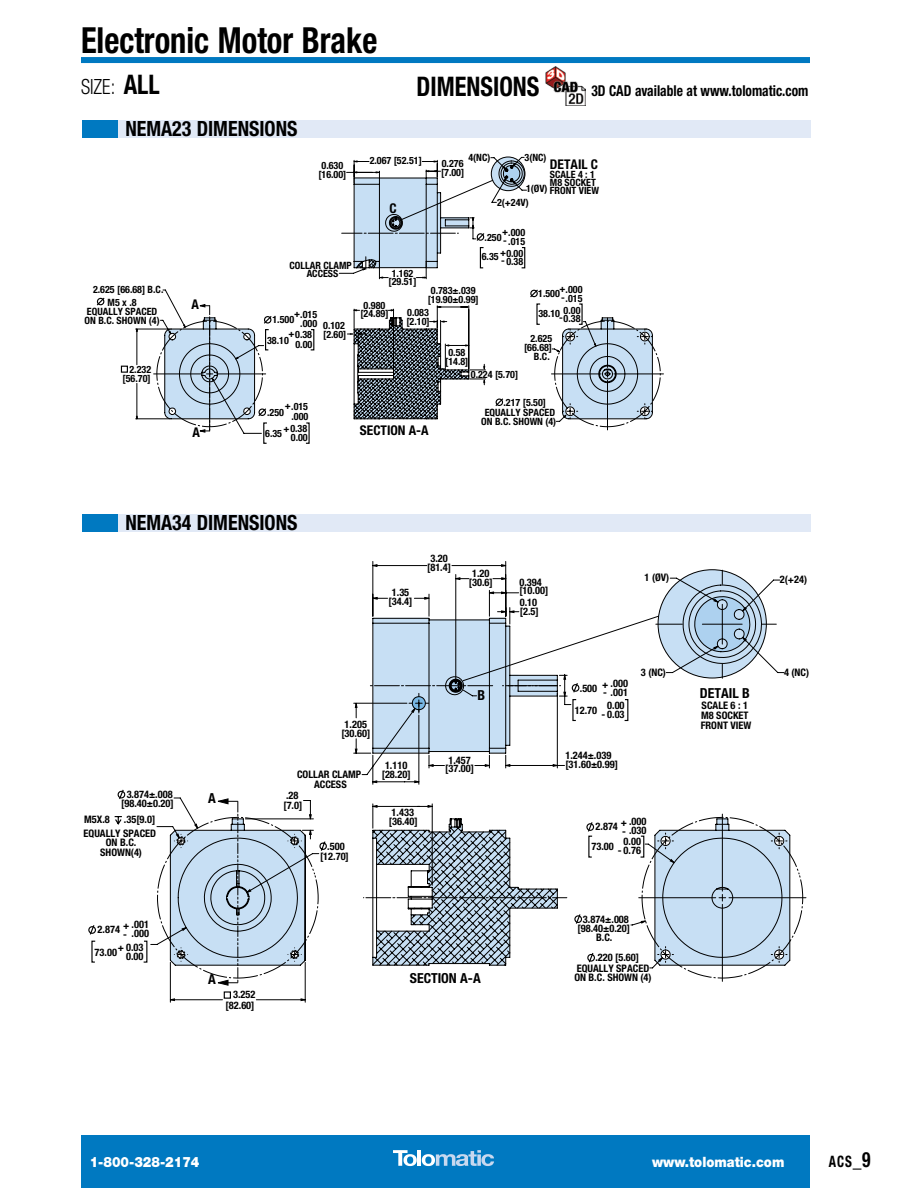
<style>
.page{position:relative;width:918px;height:1188px;background:#fff}
.page>*{position:absolute;margin:0;border:0;box-sizing:border-box;transform-origin:0 0}
.t1{font:700 condensed 36px "Helvetica Neue LT Std";color:#000;scale:.9 1}
.t2{font:700 condensed 27px "Helvetica Neue LT Std";color:#000;scale:.9 1}
.t3{font:700 condensed 21px "Helvetica Neue LT Std";color:#000;scale:.95 1}
.t4{font:300 condensed 21px "Helvetica Neue LT Std";color:#000;scale:.9 1}
.t5{font:700 condensed 15.75px "Helvetica Neue LT Std";color:#000;scale:.83 1}
.t6{font:700 condensed 15px "Helvetica Neue LT Std";color:#000;scale:.9 1}
.t7{font:900 14.25px "Helvetica Neue LT Std";color:#fff;scale:.9 1}
.t8{font:700 condensed 13.8px "Helvetica Neue";color:#000}
.t9{font:700 condensed 13.35px "Helvetica Neue";color:#000}
.t10{font:700 condensed 10.35px/9.1px "Helvetica Neue";color:#000}
.t11{font:700 condensed 10.05px/9px "Helvetica Neue";color:#000}
.s1{font-weight:700;font-size:27px}
.s2{font-size:21px}
</style>
<div class="page">
<hr style="left:154px;top:374px;width:49px;height:1px;background:#000">
<div style="left:491px;top:157px;width:34px;height:34px;border:1px solid #000;border-radius:50%"></div>
<div style="left:263px;top:422px;width:5px;height:22px;border:1px solid #000"></div>
<div style="left:121px;top:366px;width:7px;height:7px;border:1px solid #000"></div>
<svg style="left:96px;top:297px;width:9px;height:9px"></svg>
<div style="left:521px;top:247px;width:4px;height:21px;border:1px solid #000"></div>
<svg style="left:157px;top:289px;width:504px;height:143px"></svg>
<svg style="left:498px;top:160px;width:27px;height:27px"></svg>
<svg style="left:342px;top:170px;width:144px;height:100px"></svg>
<svg style="left:114px;top:816px;width:8px;height:9px"></svg>
<hr style="left:729px;top:897px;width:77px;height:1px;background:#000">
<svg style="left:746px;top:820px;width:57px;height:155px"></svg>
<svg style="left:746px;top:579px;width:30px;height:93px"></svg>
<svg style="left:89px;top:925px;width:6px;height:10px"></svg>
<div style="left:88px;top:926px;width:8px;height:8px;border:1px solid #000;border-radius:50%"></div>
<svg style="left:118px;top:789px;width:7px;height:10px"></svg>
<div style="left:118px;top:791px;width:7px;height:7px;border:1px solid #000;border-radius:50%"></div>
<svg style="left:157px;top:826px;width:13px;height:160px"></svg>
<svg style="left:170px;top:565px;width:576px;height:436px"></svg>
<div style="left:81px;top:57px;width:729px;height:6px;background:#0079c1"></div>
<div style="left:81px;top:1135px;width:729px;height:53px;background:#0079c1"></div>
<svg style="left:393px;top:1150px;width:101px;height:16px"></svg>
<img style="left:546px;top:66px;width:39px;height:39px">
<div style="left:82px;top:120px;width:37px;height:18px;background:#0079c1"></div>
<div style="left:119px;top:120px;width:692px;height:18px;background:#e1e9f6"></div>
<div style="left:82px;top:514px;width:37px;height:18px;background:#0079c1"></div>
<div style="left:119px;top:514px;width:692px;height:18px;background:#e1e9f6"></div>
<h1 class="t1" style="left:81px;top:18px;width:331px">Electronic Motor Brake</h1>
<h3 class="t4" style="left:81px;top:75px;width:89px">SIZE: <span class="s1">ALL</span></h3>
<h3 class="t3" style="left:125px;top:116px;width:183px">NEMA23 DIMENSIONS</h3>
<h2 class="t2" style="left:417px;top:70px;width:138px">DIMENSIONS</h2>
<h3 class="t6" style="left:591px;top:82px;width:243px">3D CAD available at www.tolomatic.com</h3>
<p class="t11" style="left:468px;top:153px;width:23px">4(NC)</p>
<p class="t11" style="left:525px;top:153px;width:23px">3(NC)</p>
<p class="t11" style="left:497px;top:198px;width:33px">2(+24V)</p>
<p class="t11" style="left:370px;top:156px;width:54px">2.067 [52.51]</p>
<p class="t9" style="left:550px;top:156px;width:50px">DETAIL C</p>
<p class="t11" style="left:550px;top:170px;width:51px;line-height:8.1px">SCALE 4 : 1<br>M8 SOCKET<br>FRONT VIEW</p>
<p class="t11" style="left:318px;top:161px;width:30px;text-align:center">0.630 [16.00]</p>
<p class="t11" style="left:441px;top:159px;width:25px">0.276 [7.00]</p>
<p class="t11" style="left:526px;top:184px;width:23px">1(ØV)</p>
<p class="t9" style="left:390px;top:201px;width:9px">C</p>
<p class="t11" style="left:508px;top:228px;width:18px">.000</p>
<p class="t11" style="left:485px;top:233px;width:18px">.250</p>
<p class="t11" style="left:502px;top:227px;width:25px;line-height:9.9px">+ -.015</p>
<p class="t11" style="left:93px;top:285px;width:72px">2.625 [66.68] B.C.</p>
<p class="t11" style="left:85px;top:298px;width:77px;text-align:center">M5 x .8<br>EQUALLY SPACED<br>ON B.C. SHOWN (4)</p>
<p class="t11" style="left:123px;top:365px;width:30px;text-align:right">2.232 [56.70]</p>
<p class="t9" style="left:191px;top:297px;width:9px">A</p>
<p class="t11" style="left:290px;top:261px;width:64px;line-height:8.6px;text-align:center">COLLAR CLAMP<br>ACCESS</p>
<p class="t11" style="left:272px;top:315px;width:23px">1.500</p>
<p class="t11" style="left:294px;top:310px;width:24px;text-align:right">+.015 .000</p>
<p class="t11" style="left:323px;top:321px;width:25px">0.102 [2.60]</p>
<p class="t11" style="left:267px;top:335px;width:23px">38.10</p>
<p class="t11" style="left:288px;top:330px;width:25px;line-height:9.4px;text-align:right">+0.38<br>0.00</p>
<p class="t11" style="left:500px;top:249px;width:25px;line-height:8.1px;text-align:right">+0.00<br>0.38</p>
<p class="t11" style="left:482px;top:252px;width:24px">6.35 -</p>
<p class="t11" style="left:389px;top:268px;width:30px;text-align:center">1.162 [29.51]</p>
<p class="t11" style="left:428px;top:286px;width:52px;text-align:center">0.783±.039 [19.90±0.99]</p>
<p class="t11" style="left:360px;top:300px;width:30px;text-align:center">0.980 [24.89]</p>
<p class="t11" style="left:406px;top:308px;width:25px">0.083 [2.10]</p>
<p class="t11" style="left:566px;top:285px;width:18px">.000</p>
<p class="t11" style="left:538px;top:289px;width:23px">1.500</p>
<p class="t11" style="left:559px;top:283px;width:25px;line-height:9.9px">+ -.015</p>
<p class="t11" style="left:538px;top:308px;width:26px">38.10-</p>
<p class="t11" style="left:564px;top:306px;width:18px;line-height:8.1px">0.00<br>0.38</p>
<p class="t11" style="left:445px;top:348px;width:25px;text-align:center">0.58 [14.8]</p>
<p class="t11" style="left:524px;top:334px;width:30px;text-align:right">2.625 [66.68]<br>B.C.</p>
<p class="t11" style="left:471px;top:370px;width:49px">0.224 [5.70]</p>
<p class="t11" style="left:267px;top:408px;width:18px">.250</p>
<p class="t11" style="left:285px;top:402px;width:25px;line-height:9.4px;text-align:right">+.015 .000</p>
<p class="t11" style="left:265px;top:429px;width:18px">6.35</p>
<p class="t11" style="left:284px;top:424px;width:26px;text-align:right">+0.38<br>0.00</p>
<p class="t9" style="left:193px;top:424px;width:9px">A</p>
<p class="t9" style="left:360px;top:422px;width:70px">SECTION A-A</p>
<p class="t11" style="left:485px;top:397px;width:72px;line-height:10.6px;text-indent:19px">.217 [5.50]<br>EQUALLY SPACED</p>
<p class="t11" style="left:481px;top:417px;width:77px">ON B.C. SHOWN (4)</p>
<h3 class="t3" style="left:125px;top:510px;width:183px">NEMA34 DIMENSIONS</h3>
<p class="t10" style="left:392px;top:588px;width:19px">1.35</p>
<p class="t10" style="left:389px;top:597px;width:25px">[34.4]</p>
<p class="t10" style="left:430px;top:554px;width:19px">3.20</p>
<p class="t10" style="left:427px;top:562px;width:25px">[81.4]</p>
<p class="t10" style="left:472px;top:568px;width:19px">1.20</p>
<p class="t10" style="left:469px;top:577px;width:25px">[30.6]</p>
<p class="t10" style="left:519px;top:577px;width:24px">0.394</p>
<p class="t10" style="left:519px;top:586px;width:30px">[10.00]</p>
<p class="t10" style="left:520px;top:598px;width:19px">0.10</p>
<p class="t10" style="left:520px;top:607px;width:20px">[2.5]</p>
<p class="t10" style="left:645px;top:573px;width:26px">1 (ØV)</p>
<p class="t10" style="left:780px;top:575px;width:29px">2(+24)</p>
<p class="t10" style="left:345px;top:719px;width:24px">1.205</p>
<p class="t10" style="left:341px;top:728px;width:30px">[30.60]</p>
<p class="t10" style="left:641px;top:667px;width:27px">3 (NC)</p>
<p class="t10" style="left:784px;top:667px;width:27px">4 (NC)</p>
<p class="t10" style="left:611px;top:678px;width:19px">.000</p>
<p class="t10" style="left:580px;top:684px;width:30px">.500 +</p>
<p class="t10" style="left:603px;top:688px;width:26px">- .001</p>
<h3 class="t8" style="left:477px;top:687px;width:9px">B</h3>
<h3 class="t8" style="left:700px;top:685px;width:51px">DETAIL B</h3>
<p class="t10" style="left:701px;top:700px;width:52px;line-height:10.4px">SCALE 6 : 1<br>M8 SOCKET<br>FRONT VIEW</p>
<p class="t10" style="left:575px;top:706px;width:32px">12.70 -</p>
<p class="t10" style="left:607px;top:700px;width:19px">0.00<br>0.03</p>
<p class="t10" style="left:448px;top:755px;width:24px">1.457</p>
<p class="t10" style="left:385px;top:761px;width:24px">1.110</p>
<p class="t10" style="left:445px;top:764px;width:30px">[37.00]</p>
<p class="t10" style="left:297px;top:769px;width:66px;line-height:9.6px;text-align:center">COLLAR CLAMP<br>ACCESS</p>
<p class="t10" style="left:382px;top:770px;width:30px">[28.20]</p>
<p class="t10" style="left:565px;top:751px;width:48px">1.244±.039</p>
<p class="t10" style="left:565px;top:760px;width:54px">[31.60±0.99]</p>
<p class="t10" style="left:127px;top:790px;width:48px">3.874±.008</p>
<p class="t10" style="left:121px;top:798px;width:54px">[98.40±0.20]</p>
<p class="t10" style="left:84px;top:815px;width:27px">M5X.8</p>
<p class="t10" style="left:84px;top:813px;width:74px;line-height:13.5px;text-align:right">.35[9.0]<br>EQUALLY SPACED</p>
<p class="t10" style="left:100px;top:838px;width:43px;text-align:center">ON B.C.<br>SHOWN(4)</p>
<h3 class="t8" style="left:208px;top:789px;width:9px">A</h3>
<p class="t10" style="left:286px;top:790px;width:14px">.28</p>
<p class="t10" style="left:283px;top:800px;width:20px">[7.0]</p>
<p class="t10" style="left:327px;top:842px;width:19px">.500</p>
<p class="t10" style="left:320px;top:852px;width:30px">[12.70]</p>
<p class="t10" style="left:392px;top:807px;width:24px">1.433</p>
<p class="t10" style="left:389px;top:817px;width:30px">[36.40]</p>
<p class="t10" style="left:629px;top:816px;width:19px">.000</p>
<p class="t10" style="left:596px;top:822px;width:33px">2.874 +</p>
<p class="t10" style="left:622px;top:826px;width:26px">- .030</p>
<p class="t10" style="left:591px;top:842px;width:32px">73.00 -</p>
<p class="t10" style="left:624px;top:837px;width:19px">0.00<br>0.76</p>
<p class="t10" style="left:132px;top:920px;width:19px">.001</p>
<p class="t10" style="left:98px;top:925px;width:33px">2.874 +</p>
<p class="t10" style="left:123px;top:929px;width:27px">- .000</p>
<p class="t10" style="left:583px;top:909px;width:48px;line-height:18.6px;text-align:center">3.874±.008<br>B.C.</p>
<p class="t10" style="left:578px;top:923px;width:54px">[98.40±0.20]</p>
<p class="t10" style="left:95px;top:948px;width:24px">73.00</p>
<p class="t10" style="left:118px;top:943px;width:27px;text-align:right">+ 0.03<br>0.00</p>
<h3 class="t8" style="left:208px;top:971px;width:9px">A</h3>
<h3 class="t8" style="left:410px;top:970px;width:72px">SECTION A-A</h3>
<p class="t10" style="left:577px;top:952px;width:74px;line-height:10.6px;text-indent:19px">.220 [5.60]<br>EQUALLY SPACED</p>
<p class="t10" style="left:574px;top:973px;width:79px">ON B.C. SHOWN (4)</p>
<p class="t10" style="left:233px;top:990px;width:24px">3.252</p>
<p class="t10" style="left:226px;top:1000px;width:30px">[82.60]</p>
<h3 class="t7" style="left:90px;top:1153px;width:124px">1-800-328-2174</h3>
<h3 class="t7" style="left:652px;top:1153px;width:149px">www.tolomatic.com</h3>
<h3 class="t5" style="left:829px;top:1152px;width:52px">ACS<span class="s2">_</span><span class="s2">9</span></h3>
</div>
